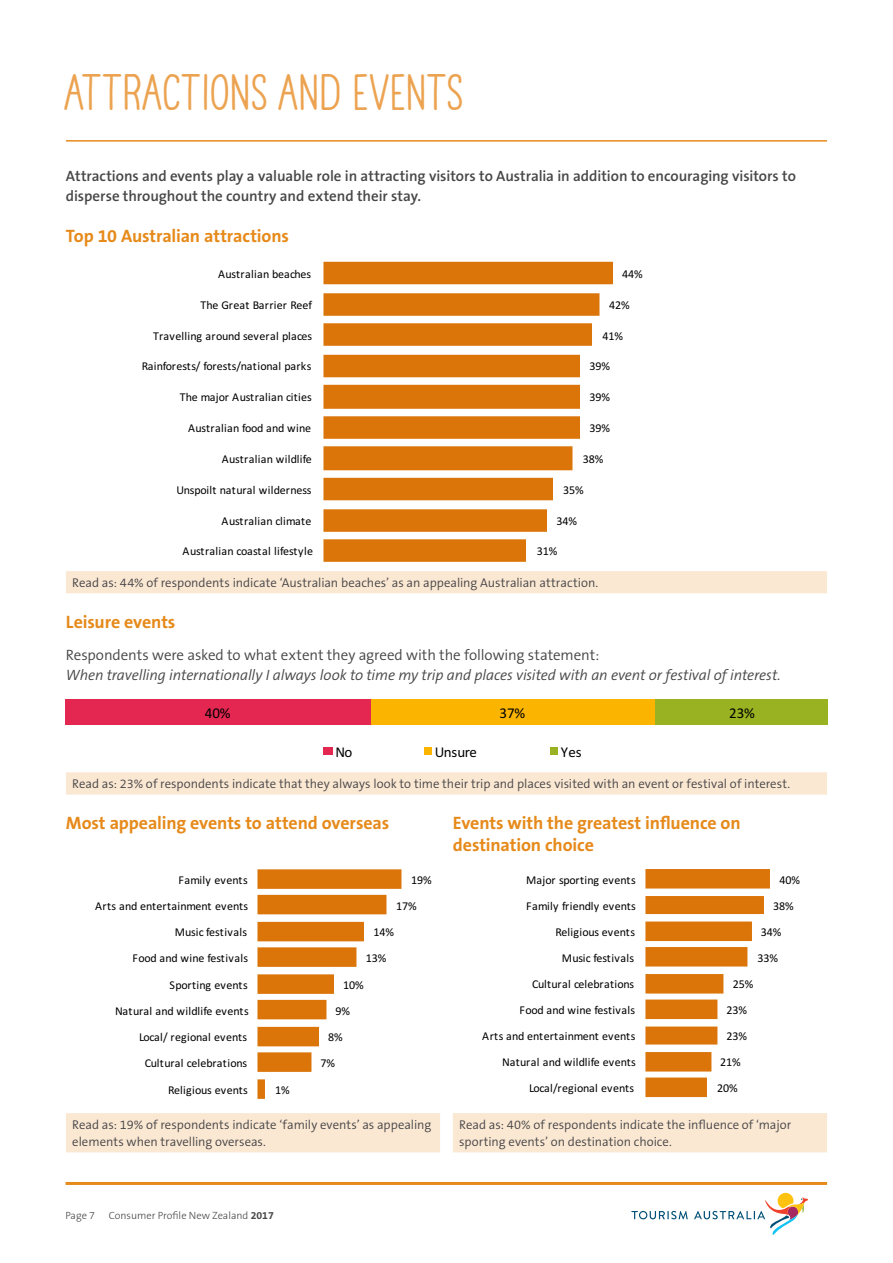
<style>
.page{position:relative;width:893px;height:1263px;background:#fff}
.page>*{position:absolute;margin:0;border:0;box-sizing:border-box;transform-origin:0 0}
.t1{font:700 45px "TAHAVEANICEDAY Basic";letter-spacing:.005em;color:#eca351}
.t2{font:700 18px/21.6px "The Sans B7";letter-spacing:-.005em;color:#e68a1b}
.t3{font:600 15px/19.5px "The Sans B6";letter-spacing:-.005em;color:#464547}
.t4{font:italic 300 15px "The Sans B4";letter-spacing:-.01em;color:#464547}
.t5{font:300 15px "The Sans B4";letter-spacing:-.005em;color:#464547}
.t6{font:15px "Calibri";letter-spacing:-.005em;color:#000}
.t7{font:300 12.75px/16.5px "The Sans B4";color:#464547}
.t8{font:12px/26.2px "Calibri";letter-spacing:.02em;color:#000}
.t9{font:12px "Calibri";color:#000}
.t10{font:300 10.5px "The Sans B3";color:#464547}
.s1{font-family:"The Sans B7";font-weight:700}
</style>
<div class="page">
<svg style="left:631px;top:1211px;width:57px;height:8px"></svg>
<svg style="left:694px;top:1193px;width:114px;height:42px"></svg>
<hr style="left:66px;top:140px;width:761px;height:2px;background:#e68a1b">
<hr style="left:66px;top:1182px;width:761px;height:3px;background:#e68a1b">
<svg style="left:66px;top:571px;width:761px;height:581px"></svg>
<svg style="left:323px;top:262px;width:290px;height:300px;fill:#db7509"></svg>
<svg style="left:257px;top:869px;width:144px;height:230px"></svg>
<svg style="left:645px;top:869px;width:125px;height:228px"></svg>
<h1 class="t1" style="left:66px;top:66px;width:400px">ATTRACTIONS AND EVENTS</h1>
<p class="t3" style="left:66px;top:167px;width:731px">Attractions and events play a valuable role in attracting visitors to Australia in addition to encouraging visitors to disperse throughout the country and extend their stay.</p>
<h2 class="t2" style="left:66px;top:225px;width:225px">Top 10 Australian attractions</h2>
<p class="t8" style="left:218px;top:260px;width:95px">Australian beaches</p>
<p class="t9" style="left:200px;top:296px;width:113px">The Great Barrier Reef</p>
<p class="t8" style="left:153px;top:322px;width:161px">Travelling around several places</p>
<p class="t9" style="left:142px;top:358px;width:171px">Rainforests/ forests/national parks</p>
<p class="t8" style="left:180px;top:384px;width:134px">The major Australian cities</p>
<p class="t8" style="left:188px;top:415px;width:124px">Australian food and wine</p>
<p class="t8" style="left:222px;top:445px;width:91px">Australian wildlife</p>
<p class="t9" style="left:176px;top:481px;width:137px">Unspoilt natural wilderness</p>
<p class="t8" style="left:222px;top:507px;width:91px">Australian climate</p>
<p class="t8" style="left:182px;top:538px;width:132px">Australian coastal lifestyle</p>
<p class="t8" style="left:622px;top:261px;width:22px">44%</p>
<p class="t8" style="left:609px;top:291px;width:22px">42%</p>
<p class="t8" style="left:603px;top:322px;width:22px">41%</p>
<p class="t8" style="left:589px;top:353px;width:22px">39%</p>
<p class="t8" style="left:589px;top:384px;width:22px">39%</p>
<p class="t8" style="left:589px;top:415px;width:22px">39%</p>
<p class="t8" style="left:583px;top:445px;width:22px">38%</p>
<p class="t8" style="left:563px;top:476px;width:22px">35%</p>
<p class="t8" style="left:556px;top:507px;width:22px">34%</p>
<p class="t8" style="left:537px;top:538px;width:22px">31%</p>
<p class="t7" style="left:72px;top:575px;width:527px">Read as: 44% of respondents indicate ‘Australian beaches’ as an appealing Australian attraction.</p>
<h2 class="t2" style="left:66px;top:612px;width:111px">Leisure events</h2>
<p class="t5" style="left:66px;top:647px;width:535px">Respondents were asked to what extent they agreed with the following statement:</p>
<p class="t4" style="left:66px;top:667px;width:716px">When travelling internationally I always look to time my trip and places visited with an event or festival of interest.</p>
<p class="t6" style="left:205px;top:702px;width:27px">40%</p>
<p class="t6" style="left:500px;top:702px;width:27px">37%</p>
<p class="t6" style="left:729px;top:702px;width:27px">23%</p>
<p class="t6" style="left:335px;top:741px;width:18px">No</p>
<p class="t6" style="left:435px;top:741px;width:43px">Unsure</p>
<p class="t6" style="left:561px;top:741px;width:22px">Yes</p>
<p class="t7" style="left:72px;top:776px;width:719px">Read as: 23% of respondents indicate that they always look to time their trip and places visited with an event or festival of interest.</p>
<h2 class="t2" style="left:66px;top:813px;width:325px">Most appealing events to attend overseas</h2>
<h2 class="t2" style="left:453px;top:813px;width:289px">Events with the greatest influence on destination choice</h2>
<p class="t8" style="left:95px;top:866px;width:155px;text-align:right">Family events<br>Arts and entertainment events<br>Music festivals<br>Food and wine festivals<br>Sporting events<br>Natural and wildlife events<br>Local/ regional events<br>Cultural celebrations<br>Religious events</p>
<p class="t8" style="left:779px;top:866px;width:22px">40%</p>
<p class="t8" style="left:396px;top:866px;width:37px;text-indent:15px">19%<br>17%</p>
<p class="t8" style="left:482px;top:866px;width:155px;text-align:right">Major sporting events<br>Family friendly events<br>Religious events<br>Music festivals<br>Cultural celebrations<br>Food and wine festivals<br>Arts and entertainment events<br>Natural and wildlife events<br>Local/regional events</p>
<p class="t8" style="left:773px;top:892px;width:22px">38%</p>
<p class="t8" style="left:761px;top:918px;width:22px">34%</p>
<p class="t8" style="left:758px;top:944px;width:22px">33%</p>
<p class="t8" style="left:366px;top:918px;width:30px;text-indent:8px">14%<br>13%</p>
<p class="t8" style="left:733px;top:970px;width:22px">25%</p>
<p class="t8" style="left:726px;top:997px;width:22px">23%</p>
<p class="t8" style="left:726px;top:1023px;width:22px">23%</p>
<p class="t8" style="left:720px;top:1049px;width:22px">21%</p>
<p class="t8" style="left:717px;top:1075px;width:22px">20%</p>
<p class="t8" style="left:343px;top:971px;width:22px">10%</p>
<p class="t8" style="left:336px;top:997px;width:16px">9%</p>
<p class="t8" style="left:328px;top:1023px;width:16px">8%</p>
<p class="t8" style="left:320px;top:1050px;width:16px">7%</p>
<p class="t8" style="left:275px;top:1076px;width:16px">1%</p>
<p class="t7" style="left:72px;top:1117px;width:360px">Read as: 19% of respondents indicate ‘family events’ as appealing elements when travelling overseas.</p>
<p class="t7" style="left:459px;top:1117px;width:333px">Read as: 40% of respondents indicate the influence of ‘major sporting events’ on destination choice.</p>
<p class="t10" style="left:66px;top:1210px;width:31px">Page 7</p>
<p class="t10" style="left:109px;top:1210px;width:167px">Consumer Profile New Zealand <span class="s1">2017</span></p>
</div>
